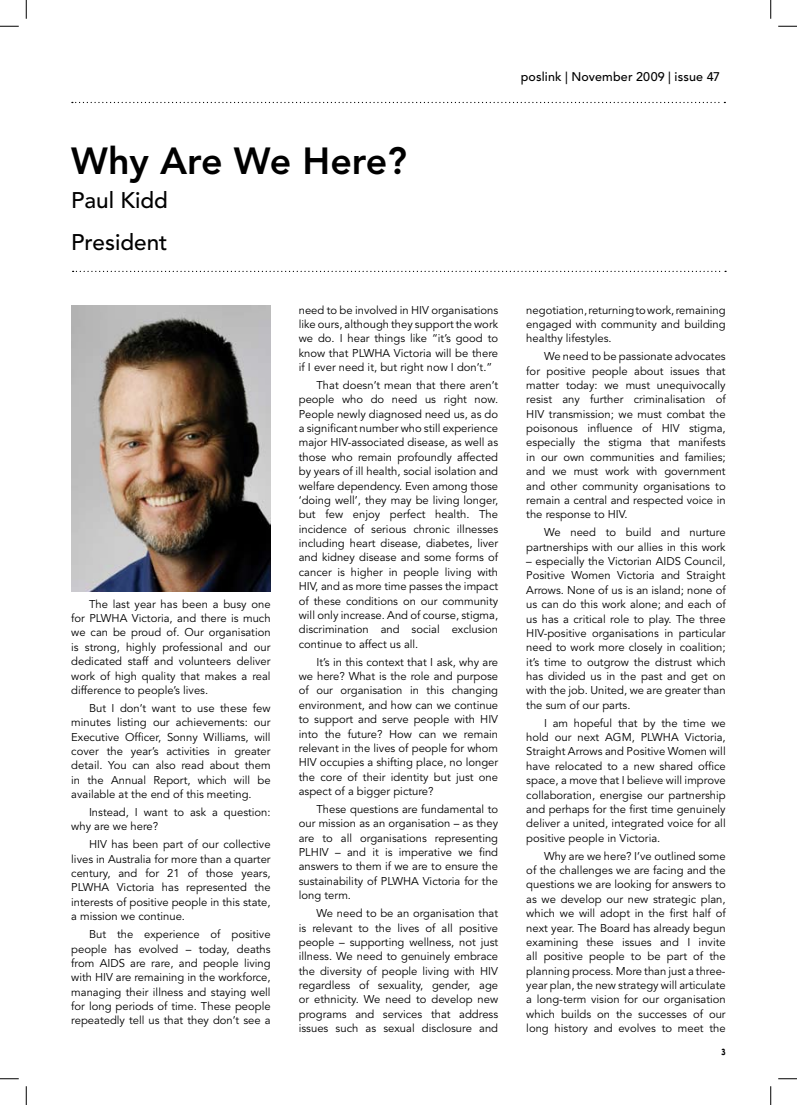
<style>
.page{position:relative;width:797px;height:1105px;background:#fff}
.page>*{position:absolute;margin:0;border:0;box-sizing:border-box;transform-origin:0 0}
.t1{font:800 37.5px "Avenir LT Std";color:#000}
.t2{font:500 22.5px/42px "Avenir LT Std";color:#000}
.t3{font:500 12.5px "Avenir LT Std";letter-spacing:.01em;color:#000}
.t4{font:11.25px/14.4px "Avenir LT Std";color:#000;text-align:justify}
</style>
<div class="page">
<svg style="left:73px;top:271px;width:653px;height:1px"></svg>
<img style="left:71px;top:305px;width:200px;height:286px">
<svg style="left:72px;top:102px;width:653px;height:1px"></svg>
<svg style="left:0;top:25px;width:19px;height:2px"></svg>
<svg style="left:778px;top:25px;width:19px;height:2px"></svg>
<svg style="left:0;top:1078px;width:19px;height:1px"></svg>
<svg style="left:778px;top:1078px;width:19px;height:1px"></svg>
<svg style="left:25px;top:0;width:2px;height:19px"></svg>
<svg style="left:25px;top:1086px;width:2px;height:19px"></svg>
<svg style="left:770px;top:0;width:1px;height:19px"></svg>
<svg style="left:770px;top:1086px;width:1px;height:19px"></svg>
<p class="t3" style="left:521px;top:69px;width:201px">poslink | November 2009 | issue 47</p>
<h1 class="t1" style="left:71px;top:139px;width:337px">Why Are We Here?</h1>
<h2 class="t2" style="left:71px;top:180px;width:98px">Paul Kidd<br>President</h2>
<p class="t4" style="left:71px;top:597px;width:201px;text-indent:18px">The last year has been a busy one for PLWHA Victoria, and there is much we can be proud of. Our organisation is strong, highly professional and our dedicated staff and volunteers deliver work of high quality that makes a real difference to people’s lives.</p>
<p class="t4" style="left:71px;top:701px;width:201px;text-indent:18px">But I don’t want to use these few minutes listing our achievements: our Executive Officer, Sonny Williams, will cover the year’s activities in greater detail. You can also read about them in the Annual Report, which will be available at the end of this meeting.</p>
<p class="t4" style="left:71px;top:805px;width:201px;text-indent:18px">Instead, I want to ask a question: why are we here?</p>
<p class="t4" style="left:71px;top:837px;width:201px;text-indent:18px">HIV has been part of our collective lives in Australia for more than a quarter century, and for 21 of those years, PLWHA Victoria has represented the interests of positive people in this state, a mission we continue.</p>
<p class="t4" style="left:71px;top:927px;width:201px;text-indent:18px">But the experience of positive people has evolved – today, deaths from AIDS are rare, and people living with HIV are remaining in the workforce, managing their illness and staying well for long periods of time. These people repeatedly tell us that they don’t see a</p>
<p class="t4" style="left:299px;top:303px;width:201px">need to be involved in HIV organisations like ours, although they support the work we do. I hear things like “it’s good to know that PLWHA Victoria will be there if I ever need it, but right now I don’t.”</p>
<p class="t4" style="left:299px;top:378px;width:201px;text-indent:18px">That doesn’t mean that there aren’t people who do need us right now.<br>People newly diagnosed need us, as do a significant number who still experience major HIV-associated disease, as well as those who remain profoundly affected by years of ill health, social isolation and welfare dependency. Even among those ‘doing well’, they may be living longer, but few enjoy perfect health. The incidence of serious chronic illnesses including heart disease, diabetes, liver and kidney disease and some forms of cancer is higher in people living with HIV, and as more time passes the impact of these conditions on our community will only increase. And of course, stigma, discrimination and social exclusion continue to affect us all.</p>
<p class="t4" style="left:299px;top:655px;width:201px;text-indent:18px">It’s in this context that I ask, why are we here? What is the role and purpose of our organisation in this changing environment, and how can we continue to support and serve people with HIV into the future? How can we remain relevant in the lives of people for whom HIV occupies a shifting place, no longer the core of their identity but just one aspect of a bigger picture?</p>
<p class="t4" style="left:299px;top:802px;width:201px;text-indent:18px">These questions are fundamental to our mission as an organisation – as they are to all organisations representing PLHIV – and it is imperative we find answers to them if we are to ensure the sustainability of PLWHA Victoria for the long term.</p>
<p class="t4" style="left:299px;top:906px;width:201px;text-indent:18px">We need to be an organisation that is relevant to the lives of all positive people – supporting wellness, not just illness. We need to genuinely embrace the diversity of people living with HIV regardless of sexuality, gender, age or ethnicity. We need to develop new programs and services that address issues such as sexual disclosure and</p>
<p class="t4" style="left:526px;top:303px;width:201px">negotiation, returning to work, remaining engaged with community and building healthy lifestyles.</p>
<p class="t4" style="left:526px;top:349px;width:201px;text-indent:18px">We need to be passionate advocates for positive people about issues that matter today: we must unequivocally resist any further criminalisation of HIV transmission; we must combat the poisonous influence of HIV stigma, especially the stigma that manifests in our own communities and families; and we must work with government and other community organisations to remain a central and respected voice in the response to HIV.</p>
<p class="t4" style="left:526px;top:525px;width:201px;text-align:right">We need to build and nurture partnerships with our allies in this work</p>
<p class="t4" style="left:526px;top:554px;width:201px">– especially the Victorian AIDS Council, Positive Women Victoria and Straight Arrows. None of us is an island; none of us can do this work alone; and each of us has a critical role to play. The three HIV-positive organisations in particular need to work more closely in coalition; it’s time to outgrow the distrust which has divided us in the past and get on with the job. United, we are greater than the sum of our parts.</p>
<p class="t4" style="left:526px;top:716px;width:201px;text-indent:18px">I am hopeful that by the time we hold our next AGM, PLWHA Victoria, Straight Arrows and Positive Women will have relocated to a new shared office space, a move that I believe will improve collaboration, energise our partnership and perhaps for the first time genuinely deliver a united, integrated voice for all positive people in Victoria.</p>
<p class="t4" style="left:526px;top:849px;width:201px;text-indent:18px">Why are we here? I’ve outlined some of the challenges we are facing and the questions we are looking for answers to as we develop our new strategic plan, which we will adopt in the first half of next year. The Board has already begun examining these issues and I invite all positive people to be part of the planning process. More than just a three&shy;year plan, the new strategy will articulate a long-term vision for our organisation which builds on the successes of our long history and evolves to meet the</p>
</div>
